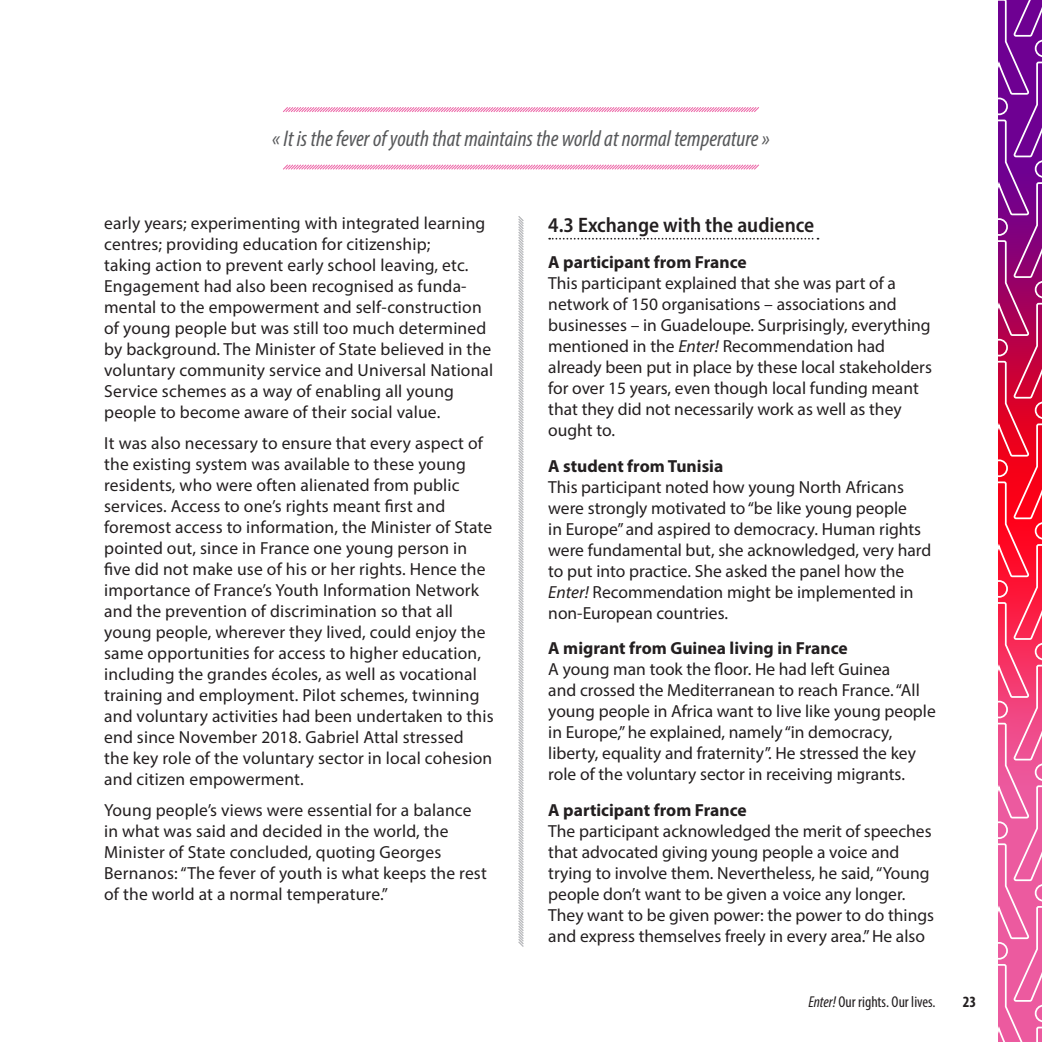
<style>
.page{position:relative;width:1042px;height:1042px;background:#fff}
.page>*{position:absolute;margin:0;border:0;box-sizing:border-box;transform-origin:0 0}
.quotes{font:italic condensed 22.75px "Myriad Pro";color:#57585a}
.t3{font:600 semi-condensed 21px "Myriad Pro";color:#231f20}
.body{font:17.5px/21px "Myriad Pro";letter-spacing:.005em;color:#231f20}
.t1{font:condensed 15.75px "Myriad Pro";color:#231f20}
.t2{font:700 condensed 15.75px "Myriad Pro";color:#231f20}
.s1{font-weight:700}
.s2{font-style:italic}
</style>
<div class="page">
<svg style="left:998px;top:0;width:44px;height:1042px;background:#cd337b"></svg>
<svg style="left:549px;top:238px;width:269px;height:2px"></svg>
<svg style="left:518px;top:216px;width:6px;height:731px"></svg>
<svg style="left:283px;top:164px;width:476px;height:6px"></svg>
<svg style="left:283px;top:107px;width:476px;height:5px;background:#f5b2d2"></svg>
<p class="quotes" style="left:272px;top:125px;width:499px">«It is the fever of youth that maintains the world at normal temperature»</p>
<p class="body" style="left:104px;top:212px;width:391px">early years; experimenting with integrated learning centres; providing education for citizenship;<br>taking action to prevent early school leaving, etc.<br>Engagement had also been recognised as funda&shy;mental to the empowerment and self-construction of young people but was still too much determined by background. The Minister of State believed in the voluntary community service and Universal National Service schemes as a way of enabling all young people to become aware of their social value.</p>
<p class="body" style="left:104px;top:432px;width:391px">It was also necessary to ensure that every aspect of the existing system was available to these young residents, who were often alienated from public services. Access to one’s rights meant first and foremost access to information, the Minister of State pointed out, since in France one young person in five did not make use of his or her rights. Hence the importance of France’s Youth Information Network and the prevention of discrimination so that all young people, wherever they lived, could enjoy the same opportunities for access to higher education, including the grandes écoles, as well as vocational training and employment. Pilot schemes, twinning and voluntary activities had been undertaken to this end since November 2018. Gabriel Attal stressed<br>the key role of the voluntary sector in local cohesion and citizen empowerment.</p>
<p class="body" style="left:104px;top:799px;width:384px">Young people’s views were essential for a balance in what was said and decided in the world, the Minister of State concluded, quoting Georges Bernanos: “The fever of youth is what keeps the rest of the world at a normal temperature.”</p>
<p class="t3" style="left:548px;top:211px;width:268px">4.3 Exchange with the audience</p>
<p class="body" style="left:548px;top:251px;width:385px"><span class="s1">A participant from France<br></span>This participant explained that she was part of a network of 150 organisations – associations and businesses – in Guadeloupe. Surprisingly, everything mentioned in the <span class="s2">Enter!</span> Recommendation had already been put in place by these local stakeholders for over 15 years, even though local funding meant that they did not necessarily work as well as they ought to.</p>
<p class="body" style="left:548px;top:455px;width:385px"><span class="s1">A student from Tunisia<br></span>This participant noted how young North Africans were strongly motivated to “be like young people<br>in Europe” and aspired to democracy. Human rights were fundamental but, she acknowledged, very hard to put into practice. She asked the panel how the <span class="s2">Enter!</span> Recommendation might be implemented in non-European countries.</p>
<p class="body" style="left:548px;top:638px;width:389px"><span class="s1">A migrant from Guinea living in France<br></span>A young man took the floor. He had left Guinea<br>and crossed the Mediterranean to reach France. “All young people in Africa want to live like young people in Europe,” he explained, namely “in democracy, liberty, equality and fraternity”. He stressed the key role of the voluntary sector in receiving migrants.</p>
<p class="body" style="left:548px;top:800px;width:387px"><span class="s1">A participant from France<br></span>The participant acknowledged the merit of speeches that advocated giving young people a voice and trying to involve them. Nevertheless, he said, “Young people don’t want to be given a voice any longer.<br>They want to be given power: the power to do things and express themselves freely in every area.” He also</p>
<p class="t1" style="left:808px;top:992px;width:129px"><span class="s2">Enter!</span> Our rights. Our lives.</p>
<p class="t2" style="left:963px;top:992px;width:15px">23</p>
</div>
